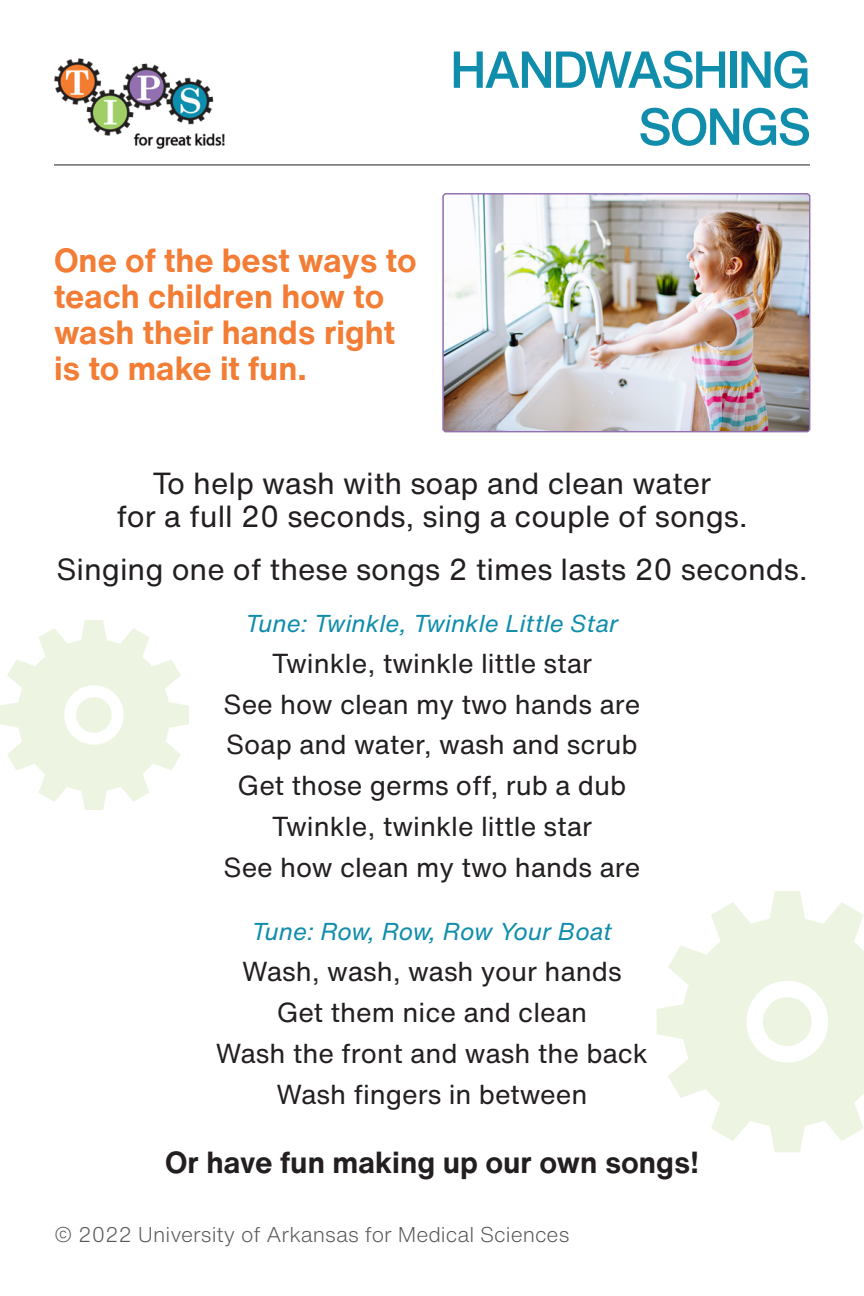
<style>
.page{position:relative;width:864px;height:1296px;background:#fff}
.page>*{position:absolute;margin:0;border:0;box-sizing:border-box;transform-origin:0 0}
.Tips_Title{font:500 51px/57px "Helvetica Now Text";letter-spacing:-.05em;color:#108dab;text-align:right}
.Tips_Paragraphs{font:700 33px/36px "Helvetica Now Text";color:#f37d35}
.Tips_Paragraphs-2{font:30px/33px "Helvetica Now Text";color:#231f20;text-align:center}
.Tips_Paragraphs-3{font:700 30px "Helvetica Now Text";color:#231f20}
.Tips_Paragraphs-4{font:27px "Helvetica Now Text";color:#231f20}
.Tips_Paragraphs-5{font:italic 24px "Helvetica Now Text";color:#108dab}
.t1{font:300 21px "Helvetica Now Text";color:#57585a}
</style>
<div class="page">
<hr style="left:54px;top:164px;width:756px;height:1px;background:#231f20">
<img style="left:54px;top:58px;width:171px;height:92px">
<img style="left:443px;top:194px;width:367px;height:238px">
<svg style="left:657px;top:891px;width:207px;height:261px;fill:#edf5e2"></svg>
<svg style="left:0;top:620px;width:189px;height:190px"></svg>
<p class="Tips_Title" style="left:450px;top:40px;width:363px">HANDWASHING<br>SONGS</p>
<p class="Tips_Paragraphs" style="left:54px;top:241px;width:364px">One of the best ways to teach children how to wash their hands right is to make it fun.</p>
<p class="Tips_Paragraphs-2" style="left:116px;top:467px;width:633px">To help wash with soap and clean water<br>for a full 20 seconds, sing a couple of songs.</p>
<p class="Tips_Paragraphs-2" style="left:56px;top:552px;width:753px">Singing one of these songs 2 times lasts 20 seconds.</p>
<p class="Tips_Paragraphs-5" style="left:246px;top:605px;width:374px">Tune: Twinkle, Twinkle Little Star</p>
<p class="Tips_Paragraphs-4" style="left:272px;top:643px;width:322px">Twinkle, twinkle little star</p>
<p class="Tips_Paragraphs-4" style="left:224px;top:684px;width:418px">See how clean my two hands are</p>
<p class="Tips_Paragraphs-4" style="left:226px;top:724px;width:413px">Soap and water, wash and scrub</p>
<p class="Tips_Paragraphs-4" style="left:238px;top:765px;width:390px">Get those germs off, rub a dub</p>
<p class="Tips_Paragraphs-4" style="left:272px;top:806px;width:322px">Twinkle, twinkle little star</p>
<p class="Tips_Paragraphs-4" style="left:224px;top:847px;width:418px">See how clean my two hands are</p>
<p class="Tips_Paragraphs-5" style="left:252px;top:914px;width:362px">Tune: Row, Row, Row Your Boat</p>
<p class="Tips_Paragraphs-4" style="left:242px;top:951px;width:381px">Wash, wash, wash your hands</p>
<p class="Tips_Paragraphs-4" style="left:277px;top:992px;width:312px">Get them nice and clean</p>
<p class="Tips_Paragraphs-4" style="left:216px;top:1033px;width:434px">Wash the front and wash the back</p>
<p class="Tips_Paragraphs-4" style="left:277px;top:1074px;width:312px">Wash fingers in between</p>
<p class="Tips_Paragraphs-3" style="left:165px;top:1140px;width:535px">Or have fun making up our own songs!</p>
<p class="t1" style="left:54px;top:1219px;width:517px">© 2022 University of Arkansas for Medical Sciences</p>
</div>
